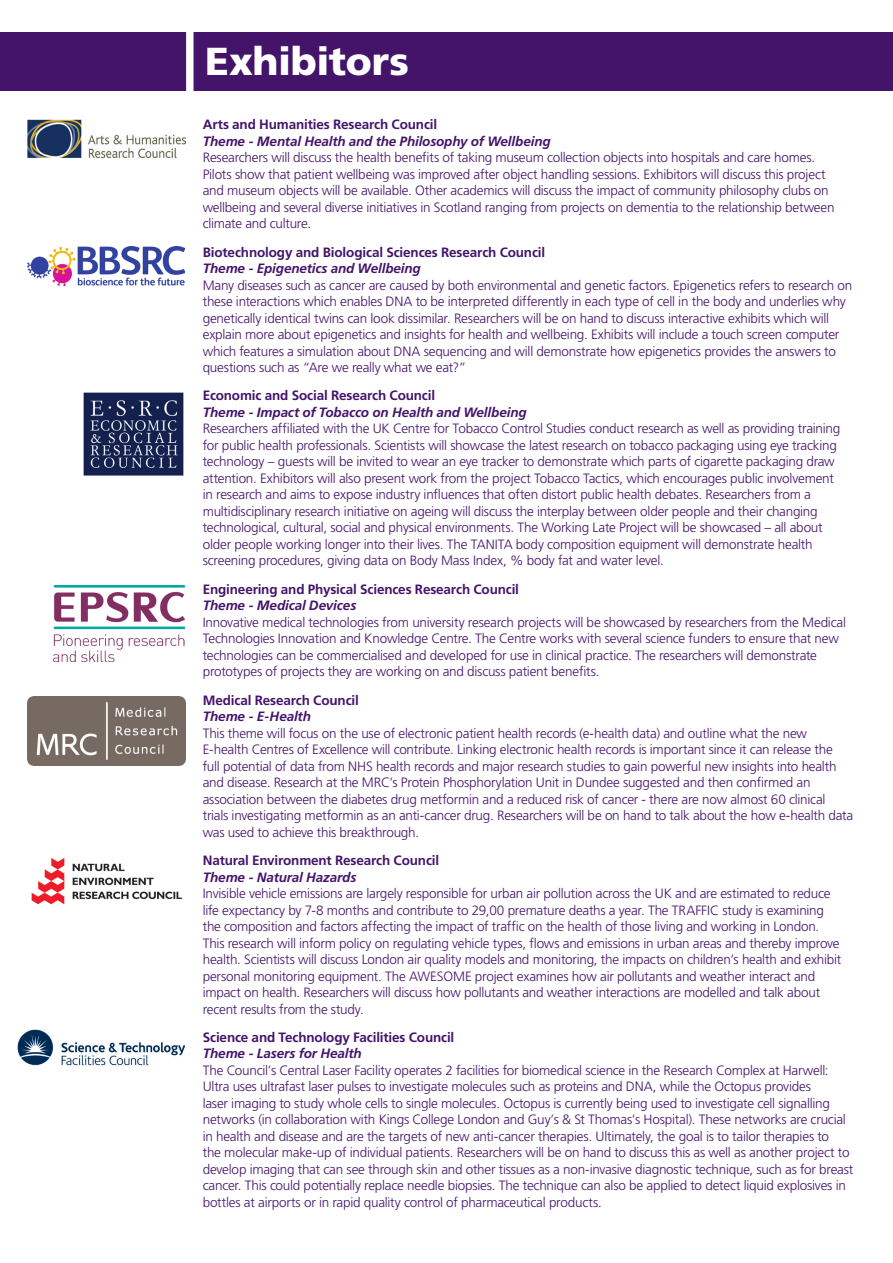
<style>
.page{position:relative;width:893px;height:1263px;background:#fff}
.page>*{position:absolute;margin:0;border:0;box-sizing:border-box;transform-origin:0 0}
.t1{font:900 39px "Frutiger LT Std";letter-spacing:-.01em;color:#fff}
.t2{font:300 13.5px/16.5px "Frutiger LT Std";letter-spacing:-.015em;color:#44146b}
.t3{font:700 13.5px "Frutiger LT Std";letter-spacing:-.01em;color:#44146b}
.t4{font:italic 700 13.5px "Frutiger LT Std";letter-spacing:-.01em;color:#44146b}
</style>
<div class="page">
<div style="left:0;top:32px;width:893px;height:58px;background:#44146b"></div>
<img style="left:27px;top:119px;width:159px;height:38px">
<img style="left:27px;top:247px;width:157px;height:39px">
<img style="left:83px;top:392px;width:101px;height:84px">
<img style="left:54px;top:585px;width:130px;height:77px">
<img style="left:27px;top:696px;width:159px;height:69px">
<img style="left:31px;top:858px;width:152px;height:47px">
<img style="left:18px;top:1029px;width:166px;height:37px">
<div style="left:186px;top:16px;width:8px;height:105px;background:#fff"></div>
<p class="t1" style="left:205px;top:37px;width:205px">Exhibitors</p>
<p class="t3" style="left:203px;top:117px;width:236px">Arts and Humanities Research Council</p>
<p class="t4" style="left:203px;top:133px;width:349px">Theme - Mental Health and the Philosophy of Wellbeing</p>
<p class="t2" style="left:203px;top:149px;width:633px">Researchers will discuss the health benefits of taking museum collection objects into hospitals and care homes.<br>Pilots show that patient wellbeing was improved after object handling sessions. Exhibitors will discuss this project and museum objects will be available. Other academics will discuss the impact of community philosophy clubs on wellbeing and several diverse initiatives in Scotland ranging from projects on dementia to the relationship between climate and culture.</p>
<p class="t3" style="left:203px;top:244px;width:344px">Biotechnology and Biological Sciences Research Council</p>
<p class="t4" style="left:203px;top:260px;width:220px">Theme - Epigenetics and Wellbeing</p>
<p class="t2" style="left:203px;top:277px;width:651px">Many diseases such as cancer are caused by both environmental and genetic factors. Epigenetics refers to research on these interactions which enables DNA to be interpreted differently in each type of cell in the body and underlies why genetically identical twins can look dissimilar. Researchers will be on hand to discuss interactive exhibits which will explain more about epigenetics and insights for health and wellbeing. Exhibits will include a touch screen computer which features a simulation about DNA sequencing and will demonstrate how epigenetics provides the answers to questions such as “Are we really what we eat?”</p>
<p class="t3" style="left:203px;top:388px;width:234px">Economic and Social Research Council</p>
<p class="t4" style="left:203px;top:404px;width:325px">Theme - Impact of Tobacco on Health and Wellbeing</p>
<p class="t2" style="left:203px;top:421px;width:639px">Researchers affiliated with the UK Centre for Tobacco Control Studies conduct research as well as providing training for public health professionals. Scientists will showcase the latest research on tobacco packaging using eye tracking technology – guests will be invited to wear an eye tracker to demonstrate which parts of cigarette packaging draw attention. Exhibitors will also present work from the project Tobacco Tactics, which encourages public involvement in research and aims to expose industry influences that often distort public health debates. Researchers from a multidisciplinary research initiative on ageing will discuss the interplay between older people and their changing technological, cultural, social and physical environments. The Working Late Project will be showcased – all about older people working longer into their lives. The TANITA body composition equipment will demonstrate health screening procedures, giving data on Body Mass Index, % body fat and water level.</p>
<p class="t3" style="left:203px;top:581px;width:318px">Engineering and Physical Sciences Research Council</p>
<p class="t4" style="left:203px;top:598px;width:155px">Theme - Medical Devices</p>
<p class="t2" style="left:203px;top:614px;width:645px">Innovative medical technologies from university research projects will be showcased by researchers from the Medical Technologies Innovation and Knowledge Centre. The Centre works with several science funders to ensure that new technologies can be commercialised and developed for use in clinical practice. The researchers will demonstrate prototypes of projects they are working on and discuss patient benefits.</p>
<p class="t3" style="left:203px;top:692px;width:158px">Medical Research Council</p>
<p class="t4" style="left:203px;top:708px;width:110px">Theme - E-Health</p>
<p class="t2" style="left:203px;top:725px;width:652px">This theme will focus on the use of electronic patient health records (e-health data) and outline what the new E-health Centres of Excellence will contribute. Linking electronic health records is important since it can release the<br>full potential of data from NHS health records and major research studies to gain powerful new insights into health and disease. Research at the MRC’s Protein Phosphorylation Unit in Dundee suggested and then confirmed an association between the diabetes drug metformin and a reduced risk of cancer - there are now almost 60 clinical trials investigating metformin as an anti-cancer drug. Researchers will be on hand to talk about the how e-health data was used to achieve this breakthrough.</p>
<p class="t3" style="left:203px;top:852px;width:238px">Natural Environment Research Council</p>
<p class="t4" style="left:203px;top:869px;width:155px">Theme - Natural Hazards</p>
<p class="t2" style="left:203px;top:885px;width:640px">Invisible vehicle emissions are largely responsible for urban air pollution across the UK and are estimated to reduce life expectancy by 7-8 months and contribute to 29,00 premature deaths a year. The TRAFFIC study is examining the composition and factors affecting the impact of traffic on the health of those living and working in London.<br>This research will inform policy on regulating vehicle types, flows and emissions in urban areas and thereby improve health. Scientists will discuss London air quality models and monitoring, the impacts on children’s health and exhibit personal monitoring equipment. The AWESOME project examines how air pollutants and weather interact and impact on health. Researchers will discuss how pollutants and weather interactions are modelled and talk about recent results from the study.</p>
<p class="t3" style="left:203px;top:1029px;width:253px">Science and Technology Facilities Council</p>
<p class="t4" style="left:203px;top:1046px;width:160px">Theme - Lasers for Health</p>
<p class="t2" style="left:203px;top:1062px;width:652px">The Council’s Central Laser Facility operates 2 facilities for biomedical science in the Research Complex at Harwell:<br>Ultra uses ultrafast laser pulses to investigate molecules such as proteins and DNA, while the Octopus provides<br>laser imaging to study whole cells to single molecules. Octopus is currently being used to investigate cell signalling networks (in collaboration with Kings College London and Guy’s &amp; St Thomas’s Hospital). These networks are crucial in health and disease and are the targets of new anti-cancer therapies. Ultimately, the goal is to tailor therapies to<br>the molecular make-up of individual patients. Researchers will be on hand to discuss this as well as another project to develop imaging that can see through skin and other tissues as a non-invasive diagnostic technique, such as for breast cancer. This could potentially replace needle biopsies. The technique can also be applied to detect liquid explosives in bottles at airports or in rapid quality control of pharmaceutical products.</p>
</div>
